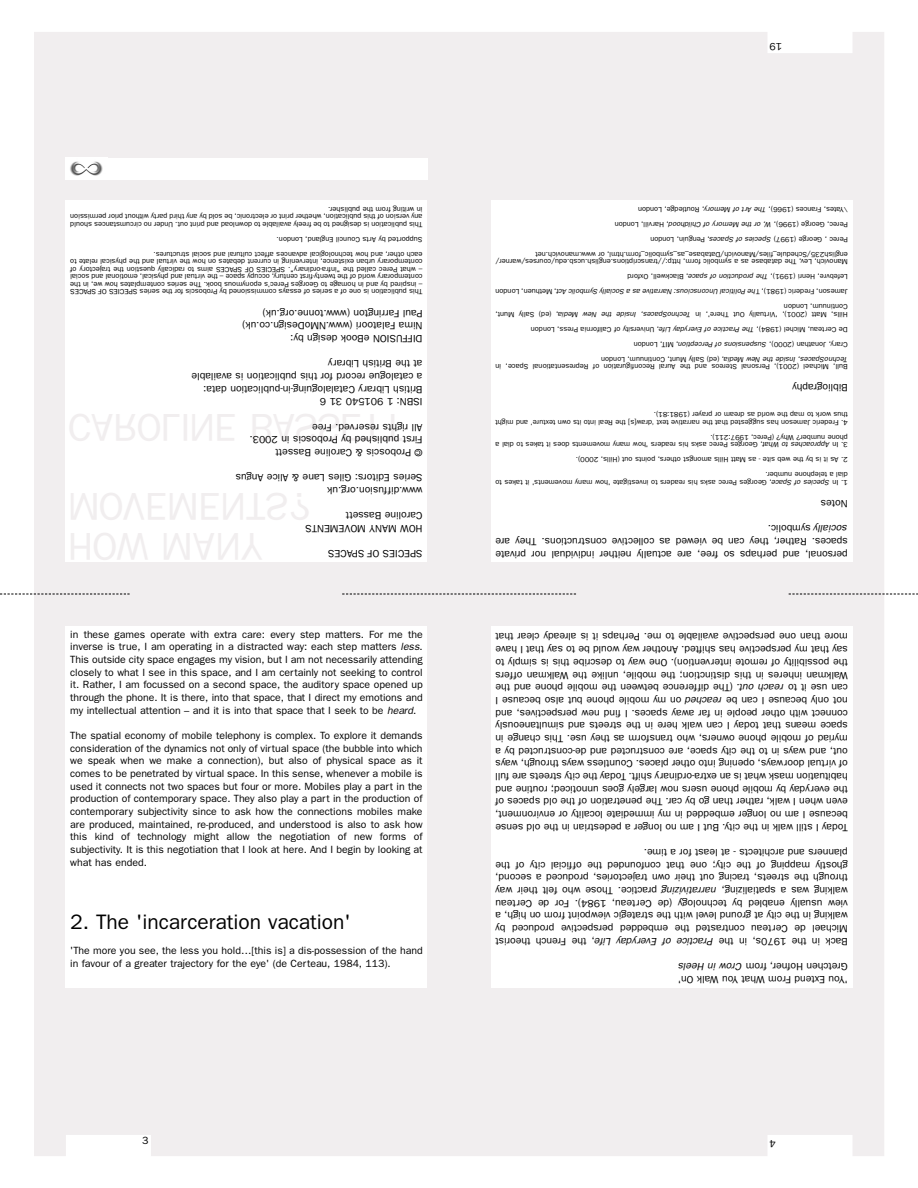
<style>
.page{position:relative;width:918px;height:1188px;background:#fff}
.page>*{position:absolute;margin:0;border:0;box-sizing:border-box;transform-origin:0 0}
.t1{font:21px "Franklin Gothic";color:#000}
.t2{font:10.5px/12.6px "Franklin Gothic";color:#000}
.t3{font:italic 10.5px "Franklin Gothic";color:#000}
.t4{font:7.5px/7.5px "Franklin Gothic";color:#000}
.t5{font:italic 7.5px "Franklin Gothic";color:#000}
.s1{font-style:italic}
.s2{font-style:normal}
</style>
<div class="page">
<div style="left:34px;top:32px;width:850px;height:1124px;background:#f1eeef"></div>
<div style="left:66px;top:626px;width:361px;height:361px;background:#fff"></div>
<div style="left:491px;top:201px;width:361px;height:361px;background:#fff"></div>
<div style="left:491px;top:626px;width:361px;height:361px;background:#fff"></div>
<div style="left:66px;top:158px;width:361px;height:21px;background:#fff"></div>
<img style="left:70px;top:161px;width:33px;height:15px">
<div style="left:66px;top:201px;width:361px;height:361px;background:#fff"></div>
<svg style="left:0;top:594px;width:130px;height:1px"></svg>
<svg style="left:789px;top:594px;width:129px;height:1px"></svg>
<svg style="left:342px;top:594px;width:234px;height:1px"></svg>
<p class="t4" style="left:423px;top:220px;width:354px;rotate:-180deg">any version of this publication, whether print or electronic, be sold by any third party without prior permission in writing from the publisher.</p>
<p class="t4" style="left:423px;top:246px;width:354px;line-height:15px;rotate:-180deg">Supported by Arts Council England, London.<br>This publication is designed to be freely available to download and print out. Under no circumstances should</p>
<p class="t4" style="left:423px;top:273px;width:354px;text-align:justify;rotate:-180deg">– what Perec called the "infra-ordinary". SPECIES OF SPACES aims to radically question the trajectory of contemporary urban existence, intervening in current debates on how the virtual and the physical relate to each other, and how technological advances affect cultural and social structures.</p>
<p class="t4" style="left:423px;top:288px;width:354px;rotate:-180deg">– inspired by and in homage to Georges Perec’s eponymous book. The series contemplates how we, in the contemporary world of the twenty-first century, occupy space – the virtual and physical, emotional and social</p>
<p class="t4" style="left:423px;top:295px;width:354px;rotate:-180deg">This publication is one of a series of essays commissioned by Proboscis for the series SPECIES OF SPACES</p>
<p class="t2" style="left:423px;top:344px;width:182px;rotate:-180deg">DIFFUSION eBook design by:<br>Nima Falatoori (www.NMoDesign.co.uk)<br>Paul Farrington (www.tonne.org.uk)</p>
<p class="t2" style="left:423px;top:407px;width:233px;rotate:-180deg">ISBN: 1 901540 31 6<br>British Library Catalaloguing-in-publication data:<br>a catalogue record for this publication is available at the British Library</p>
<p class="t2" style="left:423px;top:458px;width:175px;rotate:-180deg">© Proboscis &amp; Caroline Bassett<br>First published by Proboscis in 2003.<br>All rights reserved. Free</p>
<p class="t2" style="left:423px;top:496px;width:189px;rotate:-180deg">www.diffusion.org.uk<br>Series Editors: Giles Lane &amp; Alice Angus</p>
<p class="t2" style="left:423px;top:534px;width:119px;rotate:-180deg">HOW MANY MOVEMENTS<br>Caroline Bassett</p>
<p class="t2" style="left:423px;top:559px;width:96px;rotate:-180deg">SPECIES OF SPACES</p>
<p class="t2" style="left:70px;top:629px;width:354px;text-align:justify">in these games operate with extra care: every step matters. For me the inverse is true, I am operating in a distracted way: each step matters <span class="s1">less</span>.<br>This outside city space engages my vision, but I am not necessarily attending closely to what I see in this space, and I am certainly not seeking to control it. Rather, I am focussed on a second space, the auditory space opened up through the phone. It is there, into that space, that I direct my emotions and my intellectual attention – and it is into that space that I seek to be <span class="s1">heard</span>.</p>
<p class="t2" style="left:70px;top:730px;width:354px;text-align:justify">The spatial economy of mobile telephony is complex. To explore it demands consideration of the dynamics not only of virtual space (the bubble into which we speak when we make a connection), but also of physical space as it comes to be penetrated by virtual space. In this sense, whenever a mobile is used it connects not two spaces but four or more. Mobiles play a part in the production of contemporary space. They also play a part in the production of contemporary subjectivity since to ask how the connections mobiles make are produced, maintained, re-produced, and understood is also to ask how this kind of technology might allow the negotiation of new forms of subjectivity. It is this negotiation that I look at here. And I begin by looking at what has ended.</p>
<h1 class="t1" style="left:70px;top:915px;width:282px">2. The 'incarceration vacation'</h1>
<p class="t2" style="left:70px;top:945px;width:354px">'The more you see, the less you hold…[this is] a dis-possession of the hand in favour of a greater trajectory for the eye' (de Certeau, 1984, 113).</p>
<p class="t2" style="left:142px;top:1135px;width:8px">3</p>
<p class="t2" style="left:782px;top:52px;width:14px;rotate:-180deg">19</p>
<p class="t4" style="left:848px;top:261px;width:314px;line-height:15px;rotate:-180deg">english235/Schedule_files/Manovich/Database_as_symbolic_form.html, or www.manovich.net Perec , George (1997) <span class="s1">Species of Spaces</span>, Penguin, London<br>Perec, George (1996), <span class="s1">W, or the Memory of Childhood</span>, Harvill, London<br>\Yates, Frances (1966), <span class="s1">The Art of Memory</span>, Routledge, London</p>
<p class="t4" style="left:848px;top:299px;width:354px;line-height:15px;rotate:-180deg">Jameson, Frederic (1981), T<span class="s1">he Political Unconscious: Narrative as a Socially Symbolic Act</span>, Methuen, London<br>Lefebvre, Henri (1991), <span class="s1">The production of space</span>, Blackwell, Oxford<br>Manovich, Lev, The database as a symbolic form, http://transcriptions.english.ucsb.edu/courses/warner/</p>
<p class="t5" style="left:691px;top:317px;width:197px;rotate:-180deg">TechnoSpaces, Inside the New Media<span class="s2">, (ed) Sally Munt,</span></p>
<p class="t4" style="left:848px;top:317px;width:154px;rotate:-180deg">Hills, Matt (2001), 'Virtually Out There', in<br>Continuum, London</p>
<p class="t4" style="left:848px;top:332px;width:319px;rotate:-180deg">De Certeau, Michel (1984), <span class="s1">The Practice of Everyday Life</span>, University of California Press, London</p>
<p class="t4" style="left:848px;top:347px;width:216px;rotate:-180deg">Crary, Jonathan (2000), <span class="s1">Suspensions of Perception</span>, MIT, London</p>
<p class="t4" style="left:848px;top:370px;width:354px;rotate:-180deg">Bull, Michael (2001), Personal Stereos and the Aural Reconfiguration of Representational Space, in<br><span class="s1">TechnoSpaces, Inside the New Media</span>, (ed) Sally Munt, Continuum, London</p>
<p class="t2" style="left:848px;top:393px;width:57px;rotate:-180deg">Bibliography</p>
<p class="t4" style="left:848px;top:425px;width:354px;rotate:-180deg">4. Frederic Jameson has suggested that the narrative text ‘draw[s] the Real into its own texture’ and might thus work to map the world as dream or prayer (1981:81).</p>
<p class="t4" style="left:848px;top:448px;width:354px;rotate:-180deg">3. In <span class="s1">Approaches to What</span>, Georges Perec asks his readers 'how many movements does it takes to dial a phone number? Why? (Perec, 1997:211).</p>
<p class="t4" style="left:848px;top:463px;width:273px;rotate:-180deg">2. As it is by the web site - as Matt Hills amongst others, points out (Hills, 2000).</p>
<p class="t4" style="left:848px;top:485px;width:354px;rotate:-180deg">1. In <span class="s1">Species of Space</span>, Georges Perec asks his readers to investigate 'how many movements' it takes to dial a telephone number.</p>
<p class="t2" style="left:848px;top:509px;width:29px;rotate:-180deg">Notes</p>
<p class="t2" style="left:848px;top:560px;width:354px;text-align:justify;rotate:-180deg">personal, and perhaps so free, are actually neither individual nor private spaces. Rather, they can be viewed as collective constructions. They are <span class="s1">socially</span> symbolic.</p>
<p class="t2" style="left:848px;top:833px;width:354px;text-align:justify;rotate:-180deg">Today I still walk in the city. But I am no longer a pedestrian in the old sense because I am no longer embedded in my immediate locality or environment, even when I walk, rather than go by car. The penetration of the old spaces of the everyday by mobile phone users now largely goes unnoticed; routine and habituation mask what is an extra-ordinary shift. Today the city streets are full of virtual doorways, opening into other places. Countless ways through, ways out, and ways in to the city space, are constructed and de-constructed by a myriad of mobile phone owners, who transform as they use. This change in space means that today I can walk here in the streets and simultaneously connect with other people in far away spaces. I find new perspectives, and not only because I can be <span class="s1">reached</span> on my mobile phone but also because I can use it to <span class="s1">reach out</span>. (The difference between the mobile phone and the Walkman inheres in this distinction; the mobile, unlike the Walkman offers the possibility of remote intervention). One way to describe this is simply to say that my perspective has shifted. Another way would be to say that I have more than one perspective available to me. Perhaps it is already clear that</p>
<p class="t2" style="left:848px;top:896px;width:354px;rotate:-180deg">walking was a spatializing,<br>through the streets, tracing out their own trajectories, produced a second, ghostly mapping of the city; one that confounded the official city of the planners and architects - at least for a time.</p>
<p class="t2" style="left:657px;top:896px;width:163px;rotate:-180deg">practice. Those who felt their way</p>
<p class="t3" style="left:717px;top:894px;width:56px;rotate:-180deg">narrativizing</p>
<p class="t2" style="left:848px;top:909px;width:354px;rotate:-180deg">view usually enabled by technology (de Certeau, 1984). For de Certeau</p>
<p class="t2" style="left:848px;top:921px;width:354px;rotate:-180deg">walking in the city at ground level with the strategic viewpoint from on high, a</p>
<p class="t2" style="left:848px;top:934px;width:354px;rotate:-180deg">Michael de Certeau contrasted the embedded perspective produced by</p>
<p class="t3" style="left:714px;top:945px;width:220px;rotate:-180deg">Practice of Everyday Life<span class="s2">, the French theorist</span></p>
<p class="t2" style="left:848px;top:947px;width:130px;rotate:-180deg">Back in the 1970s, in the</p>
<p class="t2" style="left:848px;top:985px;width:171px;rotate:-180deg">'You Extend From What You Walk On'<br>Gretchen Hofner, from <span class="s1">Crow in Heels</span></p>
<p class="t2" style="left:776px;top:1149px;width:8px;rotate:-180deg">4</p>
</div>
